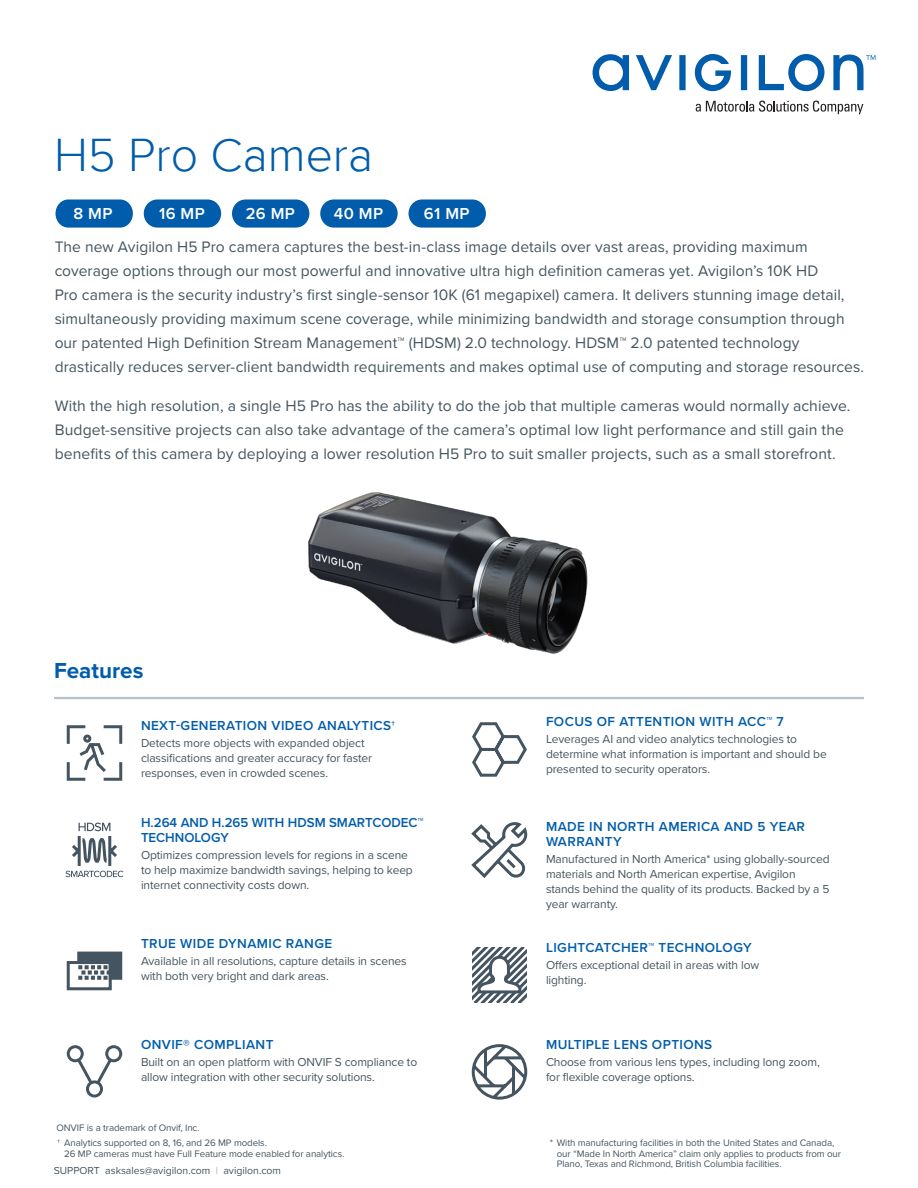
<style>
.page{position:relative;width:918px;height:1188px;background:#fff}
.page>*{position:absolute;margin:0;border:0;box-sizing:border-box;transform-origin:0 0}
.Main_Title{font:300 48px "Proxima Nova";color:#015dab}
.Feature_Icon_Table_H{font:700 22.5px "Proxima Nova";color:#015dab}
.Resolution_Pill{font:600 16.5px "Proxima Nova";letter-spacing:.02em;color:#fff}
.Body{font:15.75px/24px "Proxima Nova";letter-spacing:.005em;color:#45555f}
.Feature_Icon_List_Su{font:600 13.5px/15px "Proxima Nova";letter-spacing:.03em;color:#015dab}
.Feature_Icon_List_Su-2{font:600 13.5px/15px "Proxima Nova";color:#015dab}
.Feature_Icon_List_Te{font:12px/15px "Proxima Nova";letter-spacing:-.01em;color:#45555f}
.t1{font:10.5px "Proxima Nova";color:#455560}
.t2{font:9.75px/10.5px "Proxima Nova";letter-spacing:-.01em;color:#455560}
.s1{font-weight:400}
.s2{color:#a2aaaf}
</style>
<div class="page">
<svg style="left:593px;top:54px;width:282px;height:37px"></svg>
<svg style="left:696px;top:101px;width:167px;height:13px"></svg>
<img style="left:308px;top:492px;width:280px;height:162px">
<div style="left:56px;top:199px;width:77px;height:29px;background:#015dab;border-radius:13px"></div>
<div style="left:144px;top:199px;width:77px;height:29px;background:#015dab;border-radius:14px"></div>
<div style="left:232px;top:199px;width:77px;height:29px;background:#015dab;border-radius:14px"></div>
<div style="left:320px;top:199px;width:78px;height:29px;background:#015dab;border-radius:14px"></div>
<div style="left:409px;top:199px;width:77px;height:29px;background:#015dab;border-radius:14px"></div>
<hr style="left:54px;top:697px;width:81px;height:2px;background:#b6c2cb">
<hr style="left:135px;top:697px;width:324px;height:2px;background:#b6c2cb">
<hr style="left:459px;top:697px;width:81px;height:2px;background:#b6c2cb">
<hr style="left:540px;top:697px;width:324px;height:2px;background:#b6c2cb">
<svg style="left:66px;top:725px;width:57px;height:56px"></svg>
<svg style="left:472px;top:722px;width:55px;height:55px"></svg>
<svg style="left:65px;top:822px;width:59px;height:56px"></svg>
<svg style="left:471px;top:822px;width:57px;height:56px"></svg>
<svg style="left:66px;top:951px;width:57px;height:40px"></svg>
<svg style="left:472px;top:947px;width:55px;height:56px"></svg>
<svg style="left:66px;top:1045px;width:57px;height:53px"></svg>
<svg style="left:471px;top:1044px;width:57px;height:56px"></svg>
<p class="Main_Title" style="left:54px;top:127px;width:321px">H5 Pro Camera</p>
<p class="Resolution_Pill" style="left:74px;top:202px;width:40px">8 MP</p>
<p class="Resolution_Pill" style="left:159px;top:202px;width:47px">16 MP</p>
<p class="Resolution_Pill" style="left:246px;top:201px;width:51px">26 MP</p>
<p class="Resolution_Pill" style="left:334px;top:201px;width:51px">40 MP</p>
<p class="Resolution_Pill" style="left:424px;top:201px;width:47px">61 MP</p>
<p class="Body" style="left:55px;top:234px;width:811px">The new Avigilon H5 Pro camera captures the best-in-class image details over vast areas, providing maximum coverage options through our most powerful and innovative ultra high definition cameras yet. Avigilon’s 10K HD<br>Pro camera is the security industry’s first single-sensor 10K (61 megapixel) camera. It delivers stunning image detail, simultaneously providing maximum scene coverage, while minimizing bandwidth and storage consumption through our patented High Definition Stream Management™ (HDSM) 2.0 technology. HDSM™ 2.0 patented technology drastically reduces server-client bandwidth requirements and makes optimal use of computing and storage resources.</p>
<p class="Body" style="left:55px;top:393px;width:797px">With the high resolution, a single H5 Pro has the ability to do the job that multiple cameras would normally achieve.<br>Budget-sensitive projects can also take advantage of the camera’s optimal low light performance and still gain the benefits of this camera by deploying a lower resolution H5 Pro to suit smaller projects, such as a small storefront.</p>
<p class="Feature_Icon_Table_H" style="left:54px;top:657px;width:91px">Features</p>
<p class="Feature_Icon_List_Su" style="left:141px;top:718px;width:256px">NEXT-GENERATION VIDEO ANALYTICS<span class="s1">†</span></p>
<p class="Feature_Icon_List_Te" style="left:141px;top:735px;width:233px">Detects more objects with expanded object classifications and greater accuracy for faster responses, even in crowded scenes.</p>
<p class="Feature_Icon_List_Su-2" style="left:141px;top:815px;width:284px">H.264 AND H.265 WITH HDSM SMARTCODEC™<br>TECHNOLOGY</p>
<p class="Feature_Icon_List_Te" style="left:141px;top:847px;width:273px">Optimizes compression levels for regions in a scene to help maximize bandwidth savings, helping to keep internet connectivity costs down.</p>
<p class="Feature_Icon_List_Su" style="left:141px;top:936px;width:193px">TRUE WIDE DYNAMIC RANGE</p>
<p class="Feature_Icon_List_Te" style="left:141px;top:953px;width:267px">Available in all resolutions, capture details in scenes with both very bright and dark areas.</p>
<p class="Feature_Icon_List_Su" style="left:141px;top:1037px;width:134px">ONVIF® COMPLIANT</p>
<p class="Feature_Icon_List_Te" style="left:141px;top:1054px;width:278px">Built on an open platform with ONVIF S compliance to allow integration with other security solutions.</p>
<p class="t2" style="left:56px;top:1122px;width:145px">ONVIF is a trademark of Onvif, Inc.</p>
<p class="t2" style="left:64px;top:1137px;width:282px;text-indent:-7px">† Analytics supported on 8, 16, and 26 MP models.<br>26 MP cameras must have Full Feature mode enabled for analytics.</p>
<p class="t1" style="left:54px;top:1163px;width:229px">SUPPORT asksales@avigilon.com <span class="s2">|</span> avigilon.com</p>
<p class="Feature_Icon_List_Su" style="left:546px;top:714px;width:239px">FOCUS OF ATTENTION WITH ACC™ 7</p>
<p class="Feature_Icon_List_Te" style="left:546px;top:731px;width:282px">Leverages AI and video analytics technologies to determine what information is important and should be presented to security operators.</p>
<p class="Feature_Icon_List_Su" style="left:546px;top:819px;width:261px">MADE IN NORTH AMERICA AND 5 YEAR<br>WARRANTY</p>
<p class="Feature_Icon_List_Te" style="left:546px;top:851px;width:285px">Manufactured in North America* using globally-sourced materials and North American expertise, Avigilon stands behind the quality of its products. Backed by a 5 year warranty.</p>
<p class="Feature_Icon_List_Su" style="left:546px;top:940px;width:207px">LIGHTCATCHER™ TECHNOLOGY</p>
<p class="Feature_Icon_List_Te" style="left:546px;top:957px;width:215px">Offers exceptional detail in areas with low lighting.</p>
<p class="Feature_Icon_List_Su" style="left:546px;top:1037px;width:168px">MULTIPLE LENS OPTIONS</p>
<p class="Feature_Icon_List_Te" style="left:546px;top:1054px;width:275px">Choose from various lens types, including long zoom, for flexible coverage options.</p>
<p class="t2" style="left:557px;top:1137px;width:286px;text-indent:-7px">* With manufacturing facilities in both the United States and Canada, our “Made In North America” claim only applies to products from our<br>Plano, Texas and Richmond, British Columbia facilities.</p>
</div>
